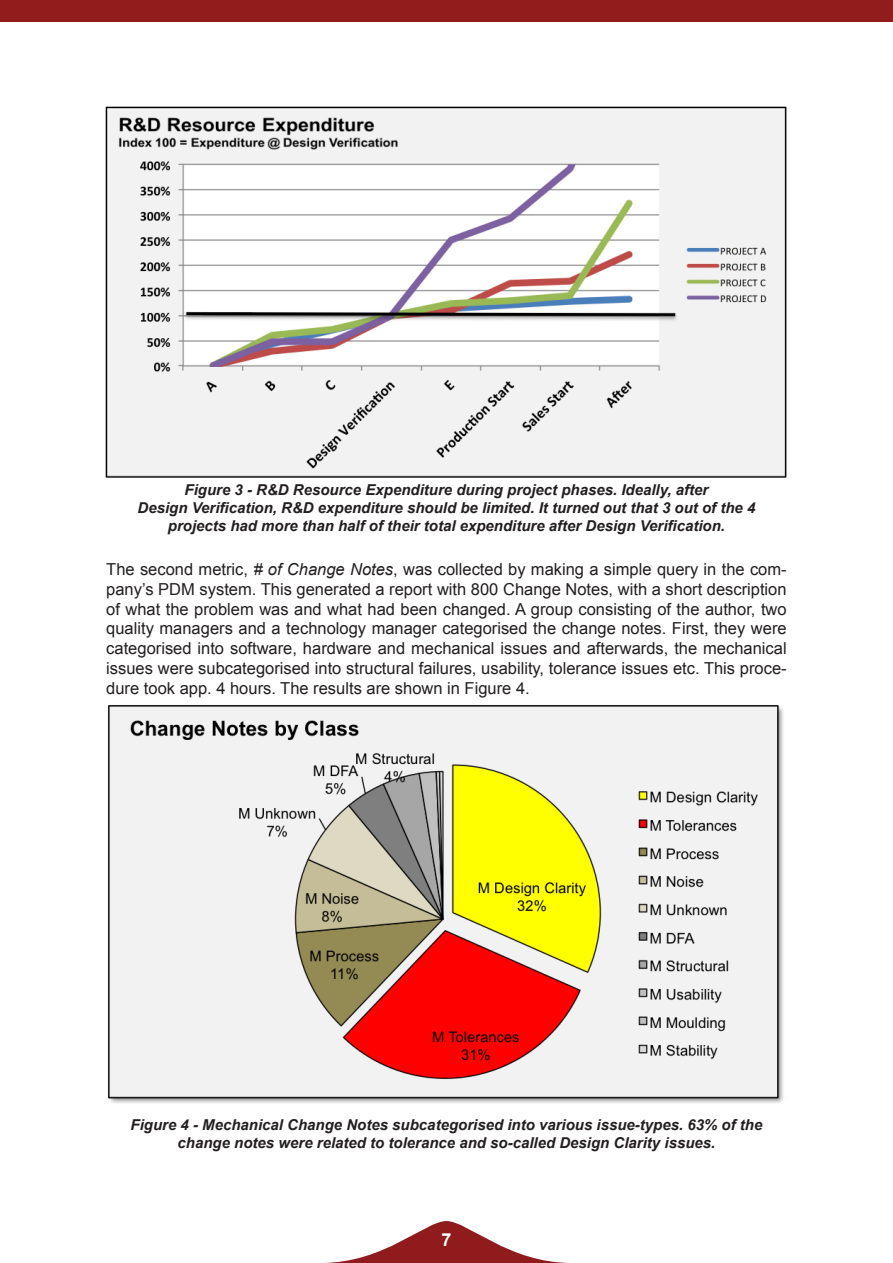
<style>
.page{position:relative;width:893px;height:1263px;background:#fff}
.page>*{position:absolute;margin:0;border:0;box-sizing:border-box;transform-origin:0 0}
.t1{font:700 18px "Arial";color:#fff}
.t2{font:16.5px/19.8px "Arial";color:#231f20;text-align:justify}
.t3{font:italic 700 15px/18px "Arial";color:#231f20;text-align:center}
.s1{font-style:italic}
</style>
<div class="page">
<svg style="left:324px;top:1221px;width:245px;height:42px"></svg>
<div style="left:0;top:0;width:893px;height:21px;background:#901c1c"></div>
<img style="left:106px;top:106px;width:681px;height:372px">
<img style="left:108px;top:705px;width:676px;height:398px">
<p class="t3" style="left:138px;top:481px;width:619px">Figure 3 - R&amp;D Resource Expenditure during project phases. Ideally, after<br>Design Verification, R&amp;D expenditure should be limited. It turned out that 3 out of the 4 projects had more than half of their total expenditure after Design Verification.</p>
<p class="t2" style="left:106px;top:559px;width:682px">The second metric, <span class="s1"># of Change Notes</span>, was collected by making a simple query in the com&shy;pany’s PDM system. This generated a report with 800 Change Notes, with a short description of what the problem was and what had been changed. A group consisting of the author, two quality managers and a technology manager categorised the change notes. First, they were categorised into software, hardware and mechanical issues and afterwards, the mechanical issues were subcategorised into structural failures, usability, tolerance issues etc. This proce&shy;dure took app. 4 hours. The results are shown in Figure 4.</p>
<p class="t3" style="left:131px;top:1116px;width:633px">Figure 4 - Mechanical Change Notes subcategorised into various issue-types. 63% of the change notes were related to tolerance and so-called Design Clarity issues.</p>
<p class="t1" style="left:441px;top:1228px;width:12px">7</p>
</div>
